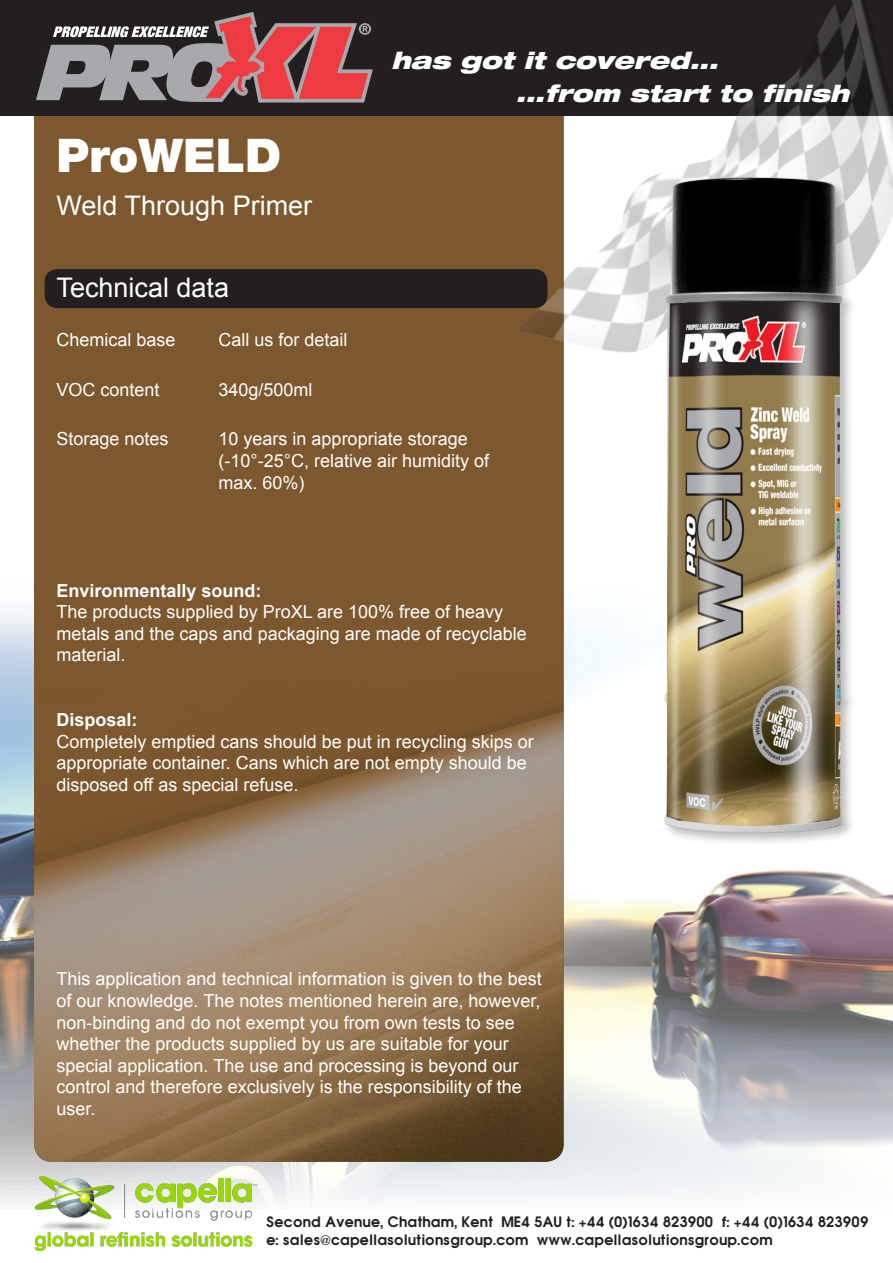
<style>
.page{position:relative;width:893px;height:1263px;background:#fff}
.page>*{position:absolute;margin:0;border:0;box-sizing:border-box;transform-origin:0 0}
.t1{font:900 46.5px "Helvetica Neue LT Std";color:#fff}
.t2{font:27px "Arial";color:#fff}
.t3{font:italic 900 expanded 23.55px "Helvetica 93";color:#fff}
.t4{font:18px/21.6px "Arial";color:#fff}
.t5{font:700 18px "Arial";color:#fff}
.t6{font:18px "Arial";color:#fff}
.t7{font:700 13.2px/18.3px "Avant Garde";color:#231f20}
</style>
<div class="page">
<img style="left:0;top:610px;width:893px;height:595px">
<img style="left:30px;top:1172px;width:238px;height:79px">
<img style="left:34px;top:116px;width:530px;height:1046px">
<div style="left:0;top:0;width:893px;height:116px;background:#231f20"></div>
<img style="left:517px;top:0;width:376px;height:354px">
<svg style="left:36px;top:12px;width:337px;height:91px"></svg>
<img style="left:628px;top:141px;width:260px;height:707px">
<div style="left:45px;top:269px;width:502px;height:39px;background:#231f20;border-radius:13px"></div>
<p class="t1" style="left:57px;top:127px;width:226px">ProWELD</p>
<p class="t2" style="left:57px;top:188px;width:257px">Weld Through Primer</p>
<p class="t3" style="left:391px;top:45px;width:336px">has got it covered...</p>
<p class="t3" style="left:516px;top:79px;width:342px">...from start to finish</p>
<p class="t2" style="left:57px;top:270px;width:174px">Technical data</p>
<p class="t4" style="left:57px;top:329px;width:121px">Chemical base</p>
<p class="t6" style="left:219px;top:328px;width:131px">Call us for detail</p>
<p class="t4" style="left:57px;top:379px;width:105px">VOC content</p>
<p class="t4" style="left:219px;top:379px;width:96px">340g/500ml</p>
<p class="t4" style="left:57px;top:428px;width:114px">Storage notes</p>
<p class="t4" style="left:219px;top:428px;width:251px">10 years in appropriate storage</p>
<p class="t4" style="left:219px;top:450px;width:272px">(-10°-25°C, relative air humidity of</p>
<p class="t4" style="left:219px;top:472px;width:88px">max. 60%)</p>
<p class="t5" style="left:57px;top:578px;width:207px">Environmentally sound:</p>
<p class="t4" style="left:57px;top:601px;width:448px">The products supplied by ProXL are 100% free of heavy</p>
<p class="t4" style="left:57px;top:623px;width:472px">metals and the caps and packaging are made of recyclable material.</p>
<p class="t5" style="left:57px;top:708px;width:83px">Disposal:</p>
<p class="t4" style="left:57px;top:731px;width:479px">Completely emptied cans should be put in recycling skips or</p>
<p class="t4" style="left:57px;top:752px;width:472px">appropriate container. Cans which are not empty should be</p>
<p class="t4" style="left:57px;top:774px;width:243px">disposed off as special refuse.</p>
<p class="t4" style="left:57px;top:968px;width:487px">This application and technical information is given to the best of our knowledge. The notes mentioned herein are, however, non-binding and do not exempt you from own tests to see whether the products supplied by us are suitable for your special application. The use and processing is beyond our control and therefore exclusively is the responsibility of the user.</p>
<p class="t7" style="left:266px;top:1212px;width:604px">Second Avenue, Chatham, Kent ME4 5AU t: +44 (0)1634 823900 f: +44 (0)1634 823909 e: sales@capellasolutionsgroup.com www.capellasolutionsgroup.com</p>
</div>
